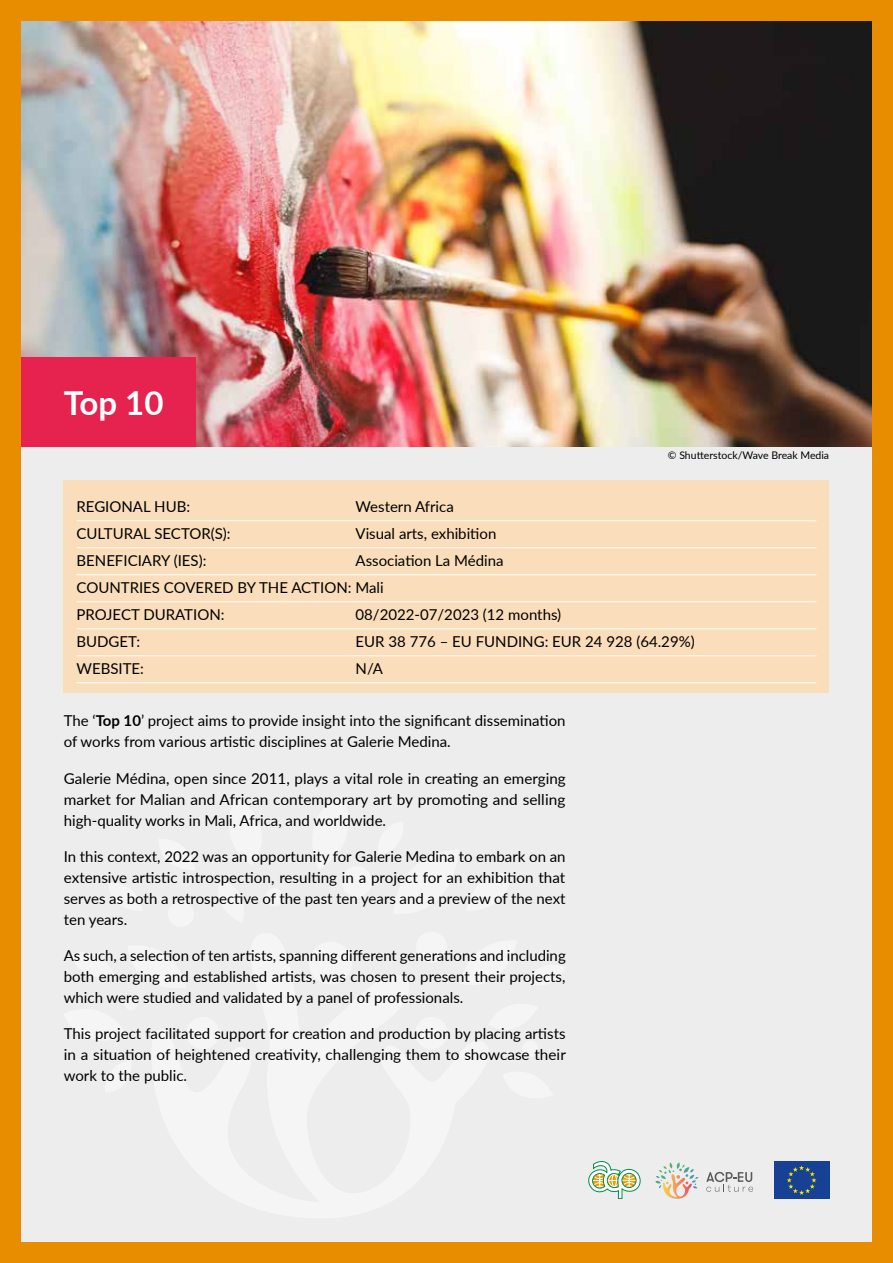
<style>
.page{position:relative;width:893px;height:1263px;background:#e88c00}
.page>*{position:absolute;margin:0;border:0;box-sizing:border-box;transform-origin:0 0}
.t1{font:700 33px "Lato";color:#fff}
.t2{font:15px/21px "Lato";color:#000;text-align:justify}
.t3{font:10.5px "Lato";color:#000}
.s1{font-weight:700}
</style>
<div class="page">
<div style="left:21px;top:21px;width:851px;height:1221px;background:#ededed"></div>
<img style="left:21px;top:22px;width:851px;height:424px">
<div style="left:187px;top:1017px;width:32px;height:32px;background:#f5f5f5;border-radius:50%"></div>
<div style="left:309px;top:942px;width:43px;height:42px;background:#f5f5f5;border-radius:50%"></div>
<div style="left:415px;top:1017px;width:33px;height:32px;background:#f5f5f5;border-radius:50%"></div>
<div style="left:265px;top:888px;width:18px;height:18px;background:#f5f5f5;border-radius:50%"></div>
<div style="left:168px;top:901px;width:26px;height:26px;background:#f5f5f5;border-radius:50%"></div>
<div style="left:125px;top:997px;width:13px;height:13px;background:#f5f5f5;border-radius:50%"></div>
<div style="left:416px;top:932px;width:31px;height:30px;background:#f5f5f5;border-radius:50%"></div>
<div style="left:341px;top:866px;width:31px;height:31px;background:#f5f5f5;border-radius:50%"></div>
<div style="left:522px;top:1041px;width:16px;height:16px;background:#f5f5f5;border-radius:50%"></div>
<div style="left:64px;top:480px;width:765px;height:213px;background:#faddba"></div>
<hr style="left:77px;top:520px;width:739px;height:1px;background:#fff">
<hr style="left:77px;top:547px;width:739px;height:1px;background:#fff">
<hr style="left:77px;top:574px;width:739px;height:1px;background:#fff">
<hr style="left:77px;top:601px;width:739px;height:1px;background:#fff">
<hr style="left:77px;top:628px;width:739px;height:1px;background:#fff">
<hr style="left:77px;top:655px;width:739px;height:1px;background:#fff">
<hr style="left:77px;top:682px;width:739px;height:1px;background:#fff">
<div style="left:21px;top:357px;width:175px;height:89px;background:#e6224f"></div>
<svg style="left:588px;top:1161px;width:52px;height:38px"></svg>
<div style="left:774px;top:1162px;width:55px;height:37px;background:#164194"></div>
<svg style="left:787px;top:1165px;width:29px;height:30px"></svg>
<svg style="left:655px;top:1162px;width:43px;height:37px"></svg>
<svg style="left:706px;top:1172px;width:47px;height:20px"></svg>
<h1 class="t1" style="left:64px;top:379px;width:101px">Top 10</h1>
<p class="t2" style="left:77px;top:495px;width:115px">REGIONAL HUB:</p>
<p class="t2" style="left:356px;top:495px;width:100px">Western Africa</p>
<p class="t2" style="left:77px;top:522px;width:156px">CULTURAL SECTOR(S):</p>
<p class="t2" style="left:356px;top:522px;width:142px">Visual arts, exhibition</p>
<p class="t2" style="left:77px;top:549px;width:131px">BENEFICIARY (IES):</p>
<p class="t2" style="left:77px;top:546px;width:429px;line-height:27px;text-align:left;text-indent:279px">Association La Médina<br>COUNTRIES COVERED BY THE ACTION: Mali<br>PROJECT DURATION:</p>
<p class="t2" style="left:356px;top:603px;width:207px">08/2022-07/2023 (12 months)</p>
<p class="t3" style="left:668px;top:448px;width:163px">© Shutterstock/Wave Break Media</p>
<p class="t2" style="left:77px;top:630px;width:65px">BUDGET:</p>
<p class="t2" style="left:356px;top:630px;width:341px">EUR 38 776 – EU FUNDING: EUR 24 928 (64.29%)</p>
<p class="t2" style="left:77px;top:657px;width:69px">WEBSITE:</p>
<p class="t2" style="left:356px;top:657px;width:29px">N/A</p>
<p class="t2" style="left:64px;top:710px;width:503px">The ‘<span class="s1">Top 10</span>’ project aims to provide insight into the significant dissemination of works from various artistic disciplines at Galerie Medina.</p>
<p class="t2" style="left:64px;top:767px;width:503px">Galerie Médina, open since 2011, plays a vital role in creating an emerging market for Malian and African contemporary art by promoting and selling high-quality works in Mali, Africa, and worldwide.</p>
<p class="t2" style="left:64px;top:845px;width:503px">In this context, 2022 was an opportunity for Galerie Medina to embark on an extensive artistic introspection, resulting in a project for an exhibition that serves as both a retrospective of the past ten years and a preview of the next ten years.</p>
<p class="t2" style="left:64px;top:944px;width:503px">As such, a selection of ten artists, spanning different generations and including both emerging and established artists, was chosen to present their projects, which were studied and validated by a panel of professionals.</p>
<p class="t2" style="left:64px;top:1022px;width:504px">This project facilitated support for creation and production by placing artists in a situation of heightened creativity, challenging them to showcase their work to the public.</p>
</div>
